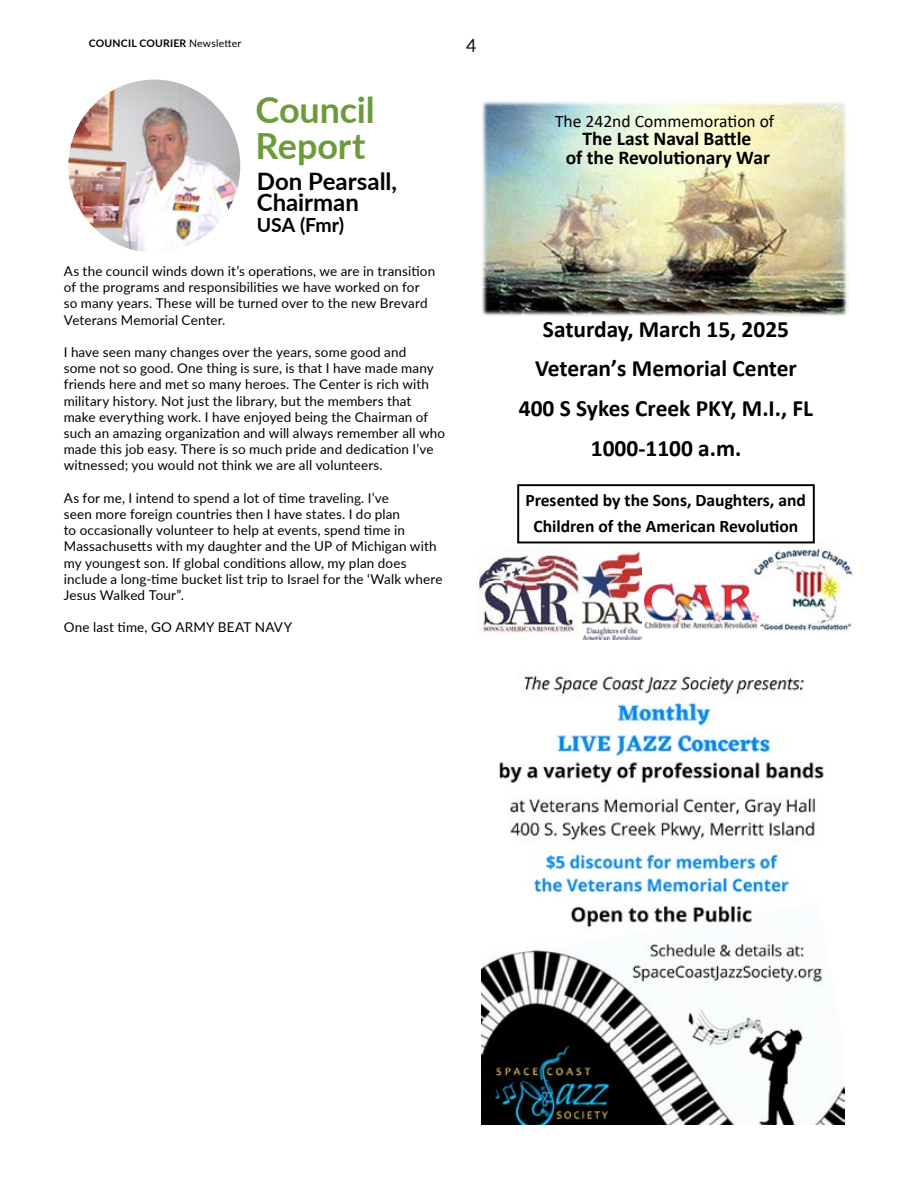
<style>
.page{position:relative;width:918px;height:1188px;background:#fff}
.page>*{position:absolute;margin:0;border:0;box-sizing:border-box;transform-origin:0 0}
.t1{font:700 36px/36px "Lato";letter-spacing:-.005em;color:#6d9b3c}
.t2{font:700 24px/21px "Lato";color:#000}
.t3{font:700 23.4px/39.9px "Calibri";color:#000;text-align:center}
.t4{font:700 19.65px "Calibri";color:#000}
.t5{font:700 19.5px "Calibri";color:#000}
.t6{font:700 19.5px "Lato";letter-spacing:-.01em;color:#000}
.t7{font:18px "Lato";color:#0d0d0d}
.t8{font:700 17.55px/25.5px "Calibri";color:#000;text-align:center}
.t9{font:17.55px "Calibri";color:#000}
.t10{font:13.5px/16.2px "Lato";letter-spacing:.01em;color:#000}
.t11{font:700 10.5px "Lato";letter-spacing:.02em;color:#000}
.s1{font-weight:400}
</style>
<div class="page">
<img style="left:69px;top:80px;width:171px;height:172px">
<div style="left:64px;top:75px;width:181px;height:182px;border:4px solid #fff;border-radius:50%"></div>
<img style="left:482px;top:101px;width:366px;height:215px">
<img style="left:477px;top:550px;width:105px;height:83px">
<img style="left:582px;top:552px;width:60px;height:87px">
<img style="left:750px;top:543px;width:104px;height:88px">
<img style="left:645px;top:583px;width:113px;height:45px">
<div style="left:517px;top:484px;width:298px;height:59px;border:2px solid #000"></div>
<img style="left:481px;top:675px;width:364px;height:449px">
<p class="t11" style="left:89px;top:35px;width:154px">COUNCIL COURIER <span class="s1">Newsletter</span></p>
<h1 class="t1" style="left:255px;top:90px;width:121px">Council<br>Report</h1>
<h2 class="t2" style="left:257px;top:170px;width:142px">Don Pearsall,<br>Chairman</h2>
<h3 class="t6" style="left:257px;top:211px;width:89px">USA (Fmr)</h3>
<p class="t10" style="left:64px;top:262px;width:373px">As the council winds down it’s operations, we are in transition of the programs and responsibilities we have worked on for so many years. These will be turned over to the new Brevard Veterans Memorial Center.</p>
<p class="t10" style="left:64px;top:343px;width:383px">I have seen many changes over the years, some good and<br>some not so good. One thing is sure, is that I have made many friends here and met so many heroes. The Center is rich with military history. Not just the library, but the members that make everything work. I have enjoyed being the Chairman of such an amazing organization and will always remember all who made this job easy. There is so much pride and dedication I’ve witnessed; you would not think we are all volunteers.</p>
<p class="t10" style="left:64px;top:489px;width:380px">As for me, I intend to spend a lot of time traveling. I’ve<br>seen more foreign countries then I have states. I do plan<br>to occasionally volunteer to help at events, spend time in Massachusetts with my daughter and the UP of Michigan with my youngest son. If global conditions allow, my plan does include a long-time bucket list trip to Israel for the ‘Walk where Jesus Walked Tour”.</p>
<p class="t10" style="left:64px;top:619px;width:230px">One last time, GO ARMY BEAT NAVY</p>
<h3 class="t7" style="left:466px;top:33px;width:12px">4</h3>
<p class="t9" style="left:555px;top:109px;width:221px">The 242nd Commemoration of</p>
<h3 class="t4" style="left:582px;top:125px;width:171px">The Last Naval Battle</h3>
<h3 class="t5" style="left:566px;top:144px;width:206px">of the Revolutionary War</h3>
<h3 class="t3" style="left:519px;top:309px;width:296px">Saturday, March 15, 2025<br>Veteran’s Memorial Center<br>400 S Sykes Creek PKY, M.I., FL<br>1000-1100 a.m.</h3>
<p class="t8" style="left:525px;top:487px;width:282px">Presented by the Sons, Daughters, and<br>Children of the American Revolution</p>
</div>
